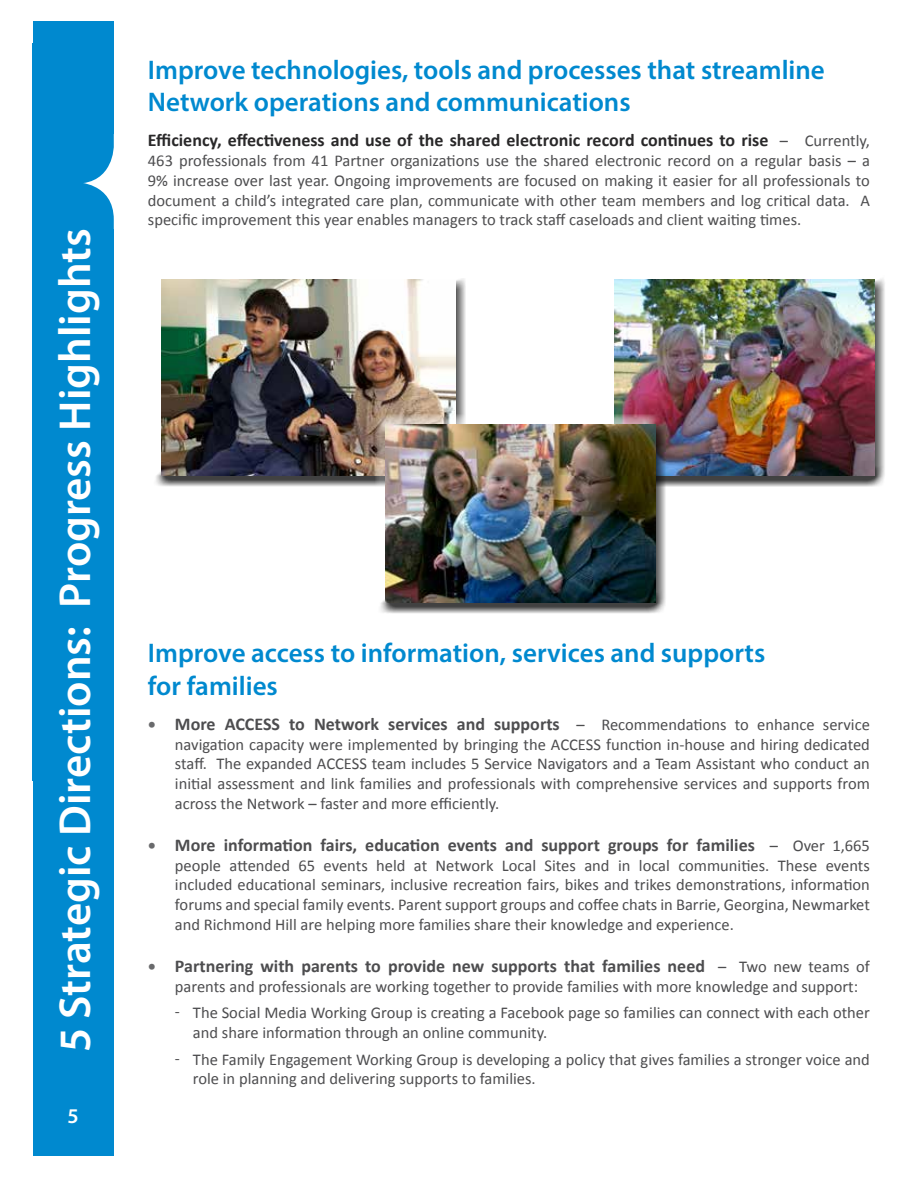
<style>
.page{position:relative;width:918px;height:1188px;background:#fff}
.page>*{position:absolute;margin:0;border:0;box-sizing:border-box;transform-origin:0 0}
.t1{font:600 45px "Myriad Pro";color:#fff}
.t2{font:700 45px "Calibri";color:#fff}
.t3{font:600 27px/32.4px "Myriad Pro";color:#0089cf}
.t4{font:600 21px "Myriad Pro";color:#fff}
.t5{font:700 18px "Calibri";color:#4d4d4f}
.t6{font:700 18px "Calibri";color:#292829}
.t7{font:16.5px/19.8px "Calibri";color:#4d4d4f;text-align:justify}
.s1{font-weight:400;font-size:16.5px;color:#4d4d4f}
.s2{font-size:16.5px;color:#696a6c}
.s3{font-weight:400;font-size:16.5px}
</style>
<div class="page">
<div style="left:153px;top:272px;width:313px;height:215px;background:#000;opacity:.75"></div>
<img style="left:161px;top:279px;width:295px;height:197px">
<div style="left:148px;top:58px;width:735px;height:220px;background:#fff"></div>
<div style="left:33px;top:21px;width:81px;height:113px;background:#0089cf"></div>
<div style="left:33px;top:57px;width:81px;height:127px;background:#0089cf;border-radius:38px"></div>
<div style="left:33px;top:182px;width:81px;height:127px;background:#0089cf;border-radius:38px"></div>
<div style="left:33px;top:229px;width:81px;height:926px;background:#0089cf"></div>
<div style="left:33px;top:43px;width:48px;height:738px;background:#0089cf"></div>
<div style="left:606px;top:272px;width:279px;height:215px;background:#000;opacity:.75"></div>
<img style="left:615px;top:279px;width:259px;height:197px">
<div style="left:375px;top:414px;width:289px;height:196px;background:#fff;opacity:.75"></div>
<div style="left:377px;top:417px;width:289px;height:196px;background:#000;opacity:.75"></div>
<img style="left:386px;top:424px;width:269px;height:179px">
<h1 class="t1" style="left:46px;top:1052px;width:825px;rotate:-90deg">5 Strategic Directions: Progress Highlights</h1>
<h1 class="t2" style="left:57px;top:769px;width:363px;rotate:-90deg">Strategic Directions</h1>
<p class="t4" style="left:68px;top:1102px;width:13px">5</p>
<h2 class="t3" style="left:148px;top:53px;width:678px">Improve technologies, tools and processes that streamline<br>Network operations and communications</h2>
<p class="t6" style="left:148px;top:129px;width:723px">Efficiency, effectiveness and use of the shared electronic record continues to rise <span class="s1">– Currently,</span></p>
<p class="t7" style="left:148px;top:151px;width:723px">463 professionals from 41 Partner organizations use the shared electronic record on a regular basis – a 9% increase over last year. Ongoing improvements are focused on making it easier for all professionals to document a child’s integrated care plan, communicate with other team members and log critical data. A specific improvement this year enables managers to track staff caseloads and client waiting times.</p>
<h2 class="t3" style="left:148px;top:636px;width:619px">Improve access to information, services and supports for families</h2>
<p class="t5" style="left:148px;top:712px;width:723px"><span class="s2">•</span> More ACCESS to Network services and supports <span class="s3">– Recommendations to enhance service</span></p>
<p class="t7" style="left:175px;top:734px;width:696px">navigation capacity were implemented by bringing the ACCESS function in-house and hiring dedicated staff. The expanded ACCESS team includes 5 Service Navigators and a Team Assistant who conduct an initial assessment and link families and professionals with comprehensive services and supports from across the Network – faster and more efficiently.</p>
<p class="t5" style="left:148px;top:833px;width:723px"><span class="s2">•</span> More information fairs, education events and support groups for families <span class="s3">– Over 1,665</span></p>
<p class="t7" style="left:175px;top:855px;width:696px">people attended 65 events held at Network Local Sites and in local communities. These events included educational seminars, inclusive recreation fairs, bikes and trikes demonstrations, information forums and special family events. Parent support groups and coffee chats in Barrie, Georgina, Newmarket and Richmond Hill are helping more families share their knowledge and experience.</p>
<p class="t5" style="left:148px;top:954px;width:723px"><span class="s2">•</span> Partnering with parents to provide new supports that families need <span class="s3">– Two new teams of</span></p>
<p class="t7" style="left:175px;top:973px;width:696px;line-height:26.5px">parents and professionals are working together to provide families with more knowledge and support:<br>ͳ The Social Media Working Group is creating a Facebook page so families can connect with each other</p>
<p class="t7" style="left:175px;top:1019px;width:696px;line-height:26.5px;text-indent:18px">and share information through an online community.<br>ͳ The Family Engagement Working Group is developing a policy that gives families a stronger voice and</p>
<p class="t7" style="left:193px;top:1069px;width:344px">role in planning and delivering supports to families.</p>
</div>
